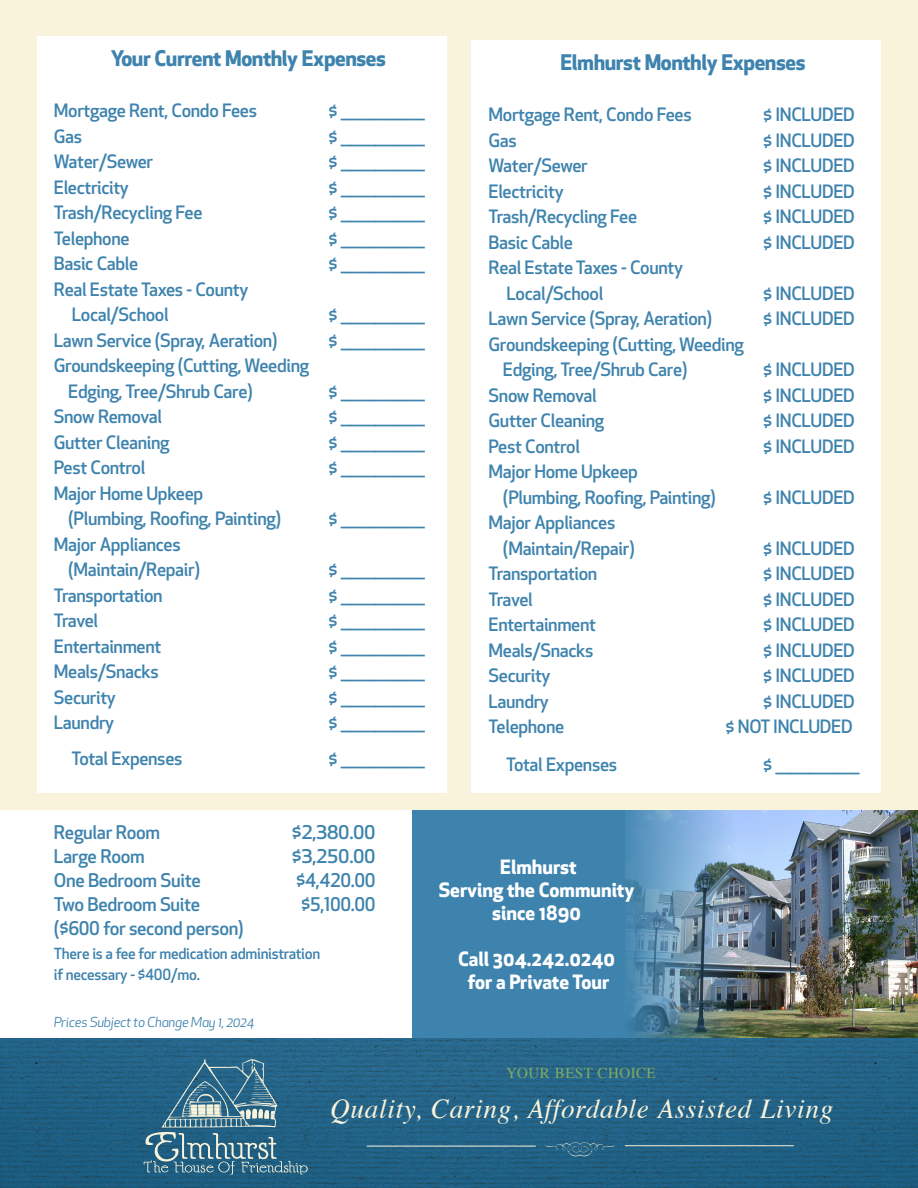
<style>
.page{position:relative;width:918px;height:1188px;background:#fff}
.page>*{position:absolute;margin:0;border:0;box-sizing:border-box;transform-origin:0 0}
.t1{font:italic 27.3px "Times";letter-spacing:.025em;color:#f9f3db}
.t2{font:700 21px "Apex New";letter-spacing:-.02em;color:#3e83ae}
.t3{font:700 19.2px "Apex New";color:#fff}
.t4{font:500 18.45px "Apex New";letter-spacing:-.02em;color:#3e83ae}
.t5{font:500 18.45px "Apex New";letter-spacing:-.02em;color:#3e83ae;scale:1.06 1}
.t6{font:500 18px "Apex New";letter-spacing:-.02em;color:#3e83ae}
.t7{font:15.15px "Times";letter-spacing:.025em;color:#82ab5e}
.t8{font:500 15px "Apex New";letter-spacing:-.02em;color:#3e83ae}
.t9{font:italic 13.5px "Apex New";letter-spacing:-.02em;color:#3e83ae}
</style>
<div class="page">
<div style="left:413px;top:810px;width:505px;height:249px;background:#3e83ae"></div>
<img style="left:625px;top:810px;width:293px;height:229px">
<div style="left:0;top:0;width:918px;height:810px;background:#f9f3db"></div>
<div style="left:471px;top:40px;width:409px;height:753px;background:#fff"></div>
<div style="left:38px;top:36px;width:409px;height:757px;background:#fff"></div>
<img style="left:0;top:1039px;width:918px;height:149px">
<hr style="left:367px;top:1146px;width:169px;height:1px;background:#f9f3db">
<hr style="left:625px;top:1145px;width:169px;height:1px;background:#f9f3db">
<svg style="left:545px;top:1143px;width:70px;height:13px"></svg>
<svg style="left:144px;top:1059px;width:164px;height:115px;background:#427791"></svg>
<p class="t2" style="left:111px;top:43px;width:277px">Your Current Monthly Expenses</p>
<p class="t6" style="left:54px;top:98px;width:205px">Mortgage Rent, Condo Fees</p>
<p class="t6" style="left:328px;top:98px;width:98px">$ _________________</p>
<p class="t6" style="left:54px;top:124px;width:30px">Gas</p>
<p class="t6" style="left:328px;top:124px;width:98px">$ _________________</p>
<p class="t6" style="left:54px;top:149px;width:101px">Water/Sewer</p>
<p class="t6" style="left:328px;top:149px;width:98px">$ _________________</p>
<p class="t6" style="left:54px;top:175px;width:77px">Electricity</p>
<p class="t6" style="left:328px;top:175px;width:98px">$ _________________</p>
<p class="t6" style="left:54px;top:200px;width:150px">Trash/Recycling Fee</p>
<p class="t6" style="left:328px;top:200px;width:98px">$ _________________</p>
<p class="t6" style="left:54px;top:226px;width:77px">Telephone</p>
<p class="t6" style="left:328px;top:226px;width:98px">$ _________________</p>
<p class="t6" style="left:54px;top:251px;width:86px">Basic Cable</p>
<p class="t6" style="left:328px;top:251px;width:98px">$ _________________</p>
<p class="t6" style="left:54px;top:277px;width:196px">Real Estate Taxes - County</p>
<p class="t6" style="left:72px;top:302px;width:98px">Local/School</p>
<p class="t6" style="left:328px;top:302px;width:98px">$ _________________</p>
<p class="t6" style="left:54px;top:328px;width:225px">Lawn Service (Spray, Aeration)</p>
<p class="t6" style="left:328px;top:328px;width:98px">$ _________________</p>
<p class="t6" style="left:54px;top:353px;width:257px">Groundskeeping (Cutting, Weeding</p>
<p class="t6" style="left:68px;top:379px;width:186px">Edging, Tree/Shrub Care)</p>
<p class="t6" style="left:328px;top:379px;width:98px">$ _________________</p>
<p class="t6" style="left:54px;top:404px;width:110px">Snow Removal</p>
<p class="t6" style="left:328px;top:404px;width:98px">$ _________________</p>
<p class="t6" style="left:54px;top:430px;width:117px">Gutter Cleaning</p>
<p class="t6" style="left:328px;top:430px;width:98px">$ _________________</p>
<p class="t6" style="left:54px;top:455px;width:93px">Pest Control</p>
<p class="t6" style="left:328px;top:455px;width:98px">$ _________________</p>
<p class="t6" style="left:54px;top:481px;width:151px">Major Home Upkeep</p>
<p class="t6" style="left:68px;top:506px;width:214px">(Plumbing, Roofing, Painting)</p>
<p class="t6" style="left:328px;top:506px;width:98px">$ _________________</p>
<p class="t6" style="left:54px;top:532px;width:128px">Major Appliances</p>
<p class="t6" style="left:68px;top:557px;width:133px">(Maintain/Repair)</p>
<p class="t6" style="left:328px;top:557px;width:98px">$ _________________</p>
<p class="t6" style="left:54px;top:583px;width:110px">Transportation</p>
<p class="t6" style="left:328px;top:583px;width:98px">$ _________________</p>
<p class="t6" style="left:54px;top:608px;width:46px">Travel</p>
<p class="t6" style="left:328px;top:608px;width:98px">$ _________________</p>
<p class="t6" style="left:54px;top:634px;width:109px">Entertainment</p>
<p class="t6" style="left:328px;top:634px;width:98px">$ _________________</p>
<p class="t6" style="left:54px;top:659px;width:107px">Meals/Snacks</p>
<p class="t6" style="left:328px;top:659px;width:98px">$ _________________</p>
<p class="t6" style="left:54px;top:685px;width:63px">Security</p>
<p class="t6" style="left:328px;top:685px;width:98px">$ _________________</p>
<p class="t6" style="left:54px;top:710px;width:62px">Laundry</p>
<p class="t6" style="left:328px;top:710px;width:98px">$ _________________</p>
<p class="t6" style="left:71px;top:746px;width:113px">Total Expenses</p>
<p class="t6" style="left:328px;top:746px;width:98px">$ _________________</p>
<p class="t2" style="left:561px;top:47px;width:247px">Elmhurst Monthly Expenses</p>
<p class="t6" style="left:489px;top:103px;width:205px">Mortgage Rent, Condo Fees</p>
<p class="t6" style="left:763px;top:103px;width:93px">$ INCLUDED</p>
<p class="t6" style="left:489px;top:128px;width:30px">Gas</p>
<p class="t6" style="left:763px;top:128px;width:93px">$ INCLUDED</p>
<p class="t6" style="left:489px;top:154px;width:101px">Water/Sewer</p>
<p class="t6" style="left:763px;top:154px;width:93px">$ INCLUDED</p>
<p class="t6" style="left:489px;top:179px;width:77px">Electricity</p>
<p class="t6" style="left:763px;top:179px;width:93px">$ INCLUDED</p>
<p class="t6" style="left:489px;top:205px;width:150px">Trash/Recycling Fee</p>
<p class="t6" style="left:763px;top:205px;width:93px">$ INCLUDED</p>
<p class="t6" style="left:489px;top:230px;width:86px">Basic Cable</p>
<p class="t6" style="left:763px;top:230px;width:93px">$ INCLUDED</p>
<p class="t6" style="left:489px;top:256px;width:196px">Real Estate Taxes - County</p>
<p class="t6" style="left:507px;top:281px;width:98px">Local/School</p>
<p class="t6" style="left:763px;top:281px;width:93px">$ INCLUDED</p>
<p class="t6" style="left:489px;top:307px;width:225px">Lawn Service (Spray, Aeration)</p>
<p class="t6" style="left:763px;top:307px;width:93px">$ INCLUDED</p>
<p class="t6" style="left:489px;top:332px;width:257px">Groundskeeping (Cutting, Weeding</p>
<p class="t6" style="left:503px;top:358px;width:186px">Edging, Tree/Shrub Care)</p>
<p class="t6" style="left:763px;top:358px;width:93px">$ INCLUDED</p>
<p class="t6" style="left:489px;top:383px;width:110px">Snow Removal</p>
<p class="t6" style="left:763px;top:383px;width:93px">$ INCLUDED</p>
<p class="t6" style="left:489px;top:409px;width:117px">Gutter Cleaning</p>
<p class="t6" style="left:763px;top:409px;width:93px">$ INCLUDED</p>
<p class="t6" style="left:489px;top:434px;width:93px">Pest Control</p>
<p class="t6" style="left:763px;top:434px;width:93px">$ INCLUDED</p>
<p class="t6" style="left:489px;top:460px;width:151px">Major Home Upkeep</p>
<p class="t6" style="left:503px;top:485px;width:214px">(Plumbing, Roofing, Painting)</p>
<p class="t6" style="left:763px;top:485px;width:93px">$ INCLUDED</p>
<p class="t6" style="left:489px;top:511px;width:128px">Major Appliances</p>
<p class="t6" style="left:503px;top:536px;width:133px">(Maintain/Repair)</p>
<p class="t6" style="left:763px;top:536px;width:93px">$ INCLUDED</p>
<p class="t6" style="left:489px;top:562px;width:110px">Transportation</p>
<p class="t6" style="left:763px;top:562px;width:93px">$ INCLUDED</p>
<p class="t6" style="left:489px;top:587px;width:46px">Travel</p>
<p class="t6" style="left:763px;top:587px;width:93px">$ INCLUDED</p>
<p class="t6" style="left:489px;top:613px;width:109px">Entertainment</p>
<p class="t6" style="left:763px;top:613px;width:93px">$ INCLUDED</p>
<p class="t6" style="left:489px;top:638px;width:107px">Meals/Snacks</p>
<p class="t6" style="left:763px;top:638px;width:93px">$ INCLUDED</p>
<p class="t6" style="left:489px;top:664px;width:63px">Security</p>
<p class="t6" style="left:763px;top:664px;width:93px">$ INCLUDED</p>
<p class="t6" style="left:489px;top:689px;width:62px">Laundry</p>
<p class="t6" style="left:763px;top:689px;width:93px">$ INCLUDED</p>
<p class="t6" style="left:489px;top:715px;width:77px">Telephone</p>
<p class="t6" style="left:726px;top:715px;width:129px">$ NOT INCLUDED</p>
<p class="t6" style="left:506px;top:752px;width:113px">Total Expenses</p>
<p class="t6" style="left:763px;top:752px;width:98px">$ _________________</p>
<p class="t4" style="left:54px;top:820px;width:108px">Regular Room</p>
<p class="t5" style="left:292px;top:820px;width:81px">$2,380.00</p>
<p class="t4" style="left:54px;top:844px;width:92px">Large Room</p>
<p class="t5" style="left:292px;top:844px;width:81px">$3,250.00</p>
<p class="t4" style="left:54px;top:868px;width:148px">One Bedroom Suite</p>
<p class="t4" style="left:296px;top:868px;width:81px">$4,420.00</p>
<p class="t4" style="left:54px;top:892px;width:148px">Two Bedroom Suite</p>
<p class="t4" style="left:301px;top:892px;width:76px">$5,100.00</p>
<p class="t4" style="left:54px;top:916px;width:191px">($600 for second person)</p>
<p class="t8" style="left:54px;top:944px;width:268px">There is a fee for medication administration</p>
<p class="t8" style="left:54px;top:965px;width:148px">if necessary - $400/mo.</p>
<p class="t9" style="left:54px;top:1014px;width:202px">Prices Subject to Change May 1, 2024</p>
<p class="t3" style="left:500px;top:853px;width:78px">Elmhurst</p>
<p class="t3" style="left:439px;top:876px;width:197px">Serving the Community</p>
<p class="t3" style="left:492px;top:899px;width:90px">since 1890</p>
<p class="t3" style="left:458px;top:945px;width:158px">Call 304.242.0240</p>
<p class="t3" style="left:468px;top:968px;width:143px">for a Private Tour</p>
<p class="t7" style="left:506px;top:1059px;width:151px">YOUR BEST CHOICE</p>
<p class="t1" style="left:330px;top:1086px;width:505px">Quality, Caring, Affordable Assisted Living</p>
</div>
